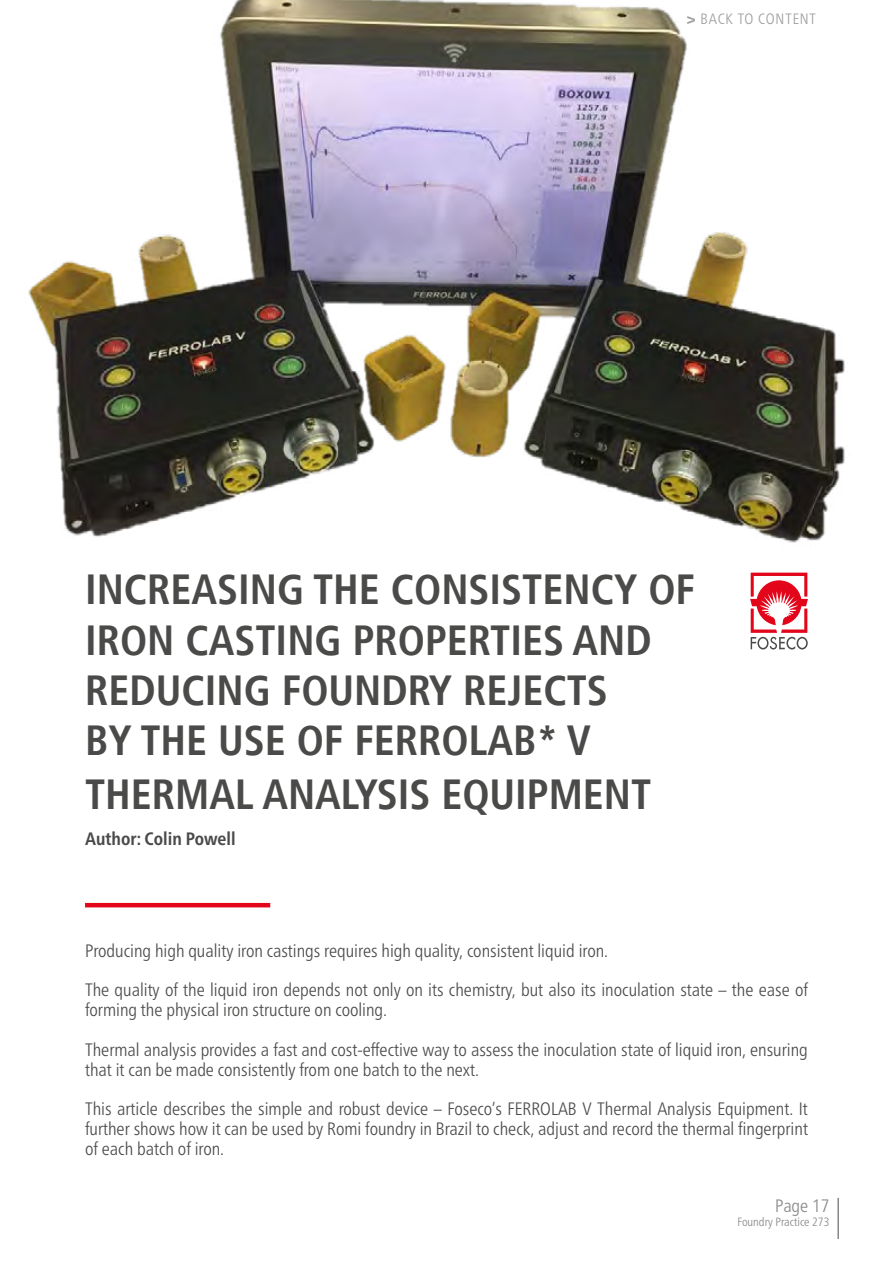
<style>
.page{position:relative;width:893px;height:1263px;background:#fff}
.page>*{position:absolute;margin:0;border:0;box-sizing:border-box;transform-origin:0 0}
.t1{font:700 condensed 42px/50.4px "Frutiger LT";color:#4a4a49}
.t2{font:300 condensed 18px/39.6px "Frutiger Neue LTW1 G";color:#4a4a49}
.t3{font:700 condensed 18px "Frutiger Neue LTW1 G";color:#4a4a49}
.t4{font:300 condensed 18px "Frutiger Neue LTW1 G";color:#878787}
.t5{font:300 condensed 15px "Frutiger Neue LTW1 G";letter-spacing:.055em;color:#9d9d9c}
.t6{font:300 condensed 12px "Frutiger Neue LTW1 G";color:#878787}
.s1{font-weight:700}
</style>
<div class="page">
<hr style="left:837px;top:1198px;width:2px;height:41px;background:#878787">
<hr style="left:85px;top:903px;width:185px;height:4px;background:#e3051a">
<svg style="left:750px;top:573px;width:58px;height:76px"></svg>
<img style="left:28px;top:1px;width:817px;height:542px">
<p class="t5" style="left:687px;top:10px;width:131px"><span class="s1">&gt;</span> BACK TO CONTENT</p>
<h1 class="t1" style="left:85px;top:564px;width:611px">INCREASING THE CONSISTENCY OF<br>IRON CASTING PROPERTIES AND<br>REDUCING FOUNDRY REJECTS<br>BY THE USE OF FERROLAB* V</h1>
<h1 class="t1" style="left:85px;top:770px;width:568px">THERMAL ANALYSIS EQUIPMENT</h1>
<p class="t3" style="left:85px;top:828px;width:152px">Author: Colin Powell</p>
<p class="t2" style="left:85px;top:930px;width:724px">Producing high quality iron castings requires high quality, consistent liquid iron.<br>The quality of the liquid iron depends not only on its chemistry, but also its inoculation state – the ease of</p>
<p class="t2" style="left:85px;top:990px;width:724px">forming the physical iron structure on cooling.<br>Thermal analysis provides a fast and cost-effective way to assess the inoculation state of liquid iron, ensuring</p>
<p class="t2" style="left:85px;top:1049px;width:395px">that it can be made consistently from one batch to the next.</p>
<p class="t2" style="left:85px;top:1099px;width:724px;line-height:19.8px;text-align:justify">This article describes the simple and robust device – Foseco’s FERROLAB V Thermal Analysis Equipment. It further shows how it can be used by Romi foundry in Brazil to check, adjust and record the thermal fingerprint of each batch of iron.</p>
<p class="t4" style="left:775px;top:1195px;width:56px">Page 17</p>
<p class="t6" style="left:737px;top:1215px;width:93px">Foundry Practice 273</p>
</div>
